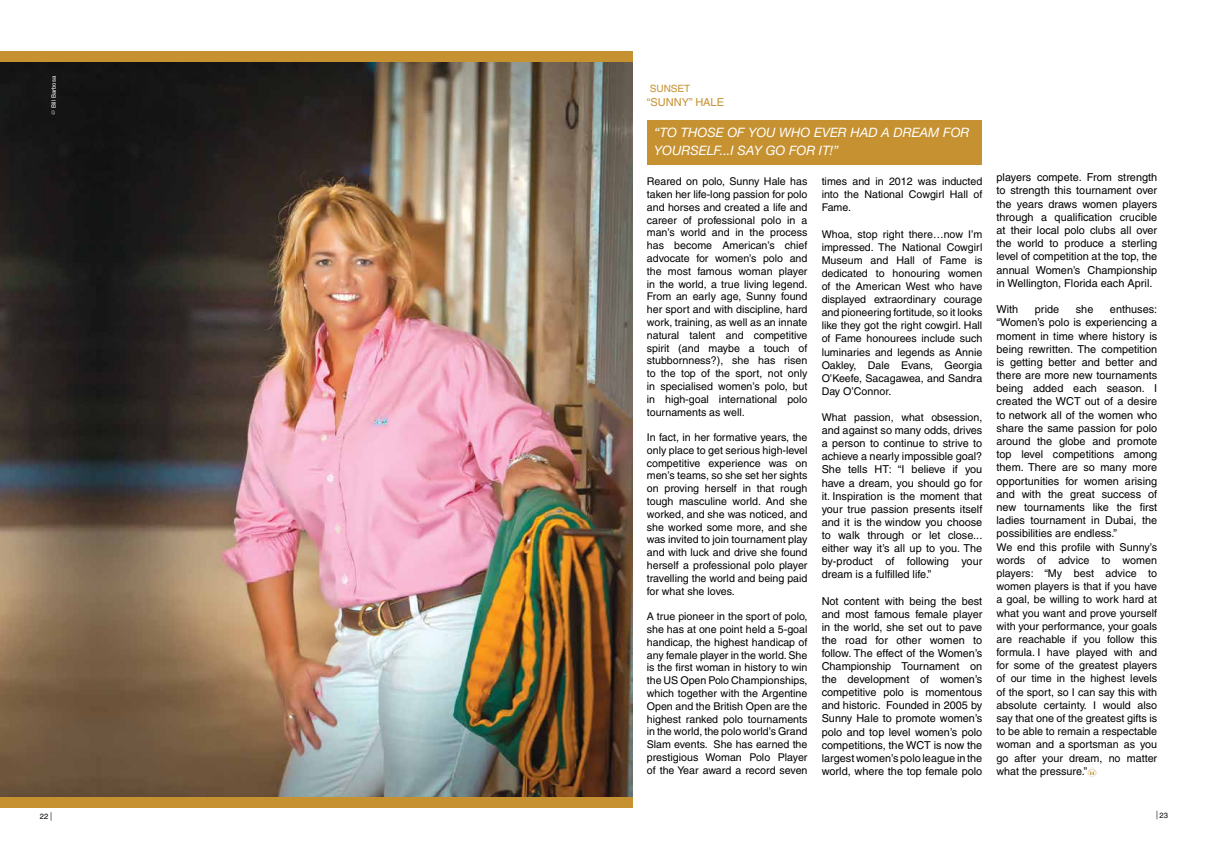
<style>
.page{position:relative;width:1208px;height:859px;background:#fff}
.page>*{position:absolute;margin:0;border:0;box-sizing:border-box;transform-origin:0 0}
.t1{font:italic 13px "Helvetica Neue";color:#fff}
.t2{font:11px "Helvetica";color:#c69130}
.t3{font:10.9px/13.2px "Helvetica";color:#000;text-align:justify}
.t4{font:10.8px/13.2px "Helvetica";color:#000;text-align:justify}
.t5{font:10.7px/12.8px "Helvetica";color:#000;text-align:justify}
.t6{font:10px "Helvetica";color:#c69130}
.t7{font:7.6px "Helvetica";color:#000}
.t8{font:6px "Helvetica";color:#fff}
</style>
<div class="page">
<div style="left:647px;top:120px;width:334px;height:44px;background:#c69130"></div>
<div style="left:0;top:51px;width:632px;height:11px;background:#c69130"></div>
<div style="left:0;top:796px;width:632px;height:12px;background:#c69130"></div>
<img style="left:0;top:62px;width:632px;height:734px">
<svg style="left:1087px;top:767px;width:10px;height:10px"></svg>
<svg style="left:51px;top:110px;width:4px;height:5px"></svg>
<p class="t8" style="left:50px;top:108px;width:34px;rotate:-90deg">Bill Barbosa</p>
<p class="t6" style="left:650px;top:83px;width:42px">SUNSET</p>
<p class="t2" style="left:647px;top:95px;width:79px">“SUNNY” HALE</p>
<p class="t1" style="left:654px;top:125px;width:207px">“TO THOSE OF YOU WHO EVER HAD</p>
<p class="t1" style="left:881px;top:125px;width:41px">A DREAM</p>
<p class="t1" style="left:943px;top:125px;width:28px">FOR</p>
<p class="t1" style="left:654px;top:143px;width:46px">YOURSELF</p>
<p class="t1" style="left:719px;top:143px;width:120px">...I SAY GO FOR IT!”</p>
<p class="t5" style="left:647px;top:175px;width:162px">Reared on polo, Sunny Hale has taken her life-long passion for polo and horses and created a life and career of professional polo in a man’s world and in the process has become American’s chief advocate for women’s polo and the most famous woman player in the world, a true living legend.<br>From an early age, Sunny found her sport and with discipline, hard work, training, as well as an innate natural talent and competitive spirit (and maybe a touch of stubbornness?), she has risen to the top of the sport, not only in specialised women’s polo, but in high-goal international polo tournaments as well.</p>
<p class="t5" style="left:647px;top:431px;width:162px">In fact, in her formative years, the only place to get serious high-level competitive experience was on men’s teams, so she set her sights on proving herself in that rough tough masculine world. And she worked, and she was noticed, and she worked some more, and she was invited to join tournament play and with luck and drive she found herself a professional polo player travelling the world and being paid for what she loves.</p>
<p class="t5" style="left:647px;top:610px;width:162px">A true pioneer in the sport of polo, she has at one point held a 5-goal handicap, the highest handicap of any female player in the world. She is the first woman in history to win the US Open Polo Championships, which together with the Argentine Open and the British Open are the highest ranked polo tournaments in the world, the polo world’s Grand Slam events. She has earned the prestigious Woman Polo Player of the Year award a record seven</p>
<p class="t5" style="left:821px;top:175px;width:162px;line-height:13.1px">times and in 2012 was inducted into the National Cowgirl Hall of Fame.</p>
<p class="t5" style="left:821px;top:227px;width:162px;line-height:13.1px">Whoa, stop right there…now I’m impressed. The National Cowgirl Museum and Hall of Fame is dedicated to honouring women of the American West who have displayed extraordinary courage and pioneering fortitude, so it looks like they got the right cowgirl. Hall of Fame honourees include such luminaries and legends as Annie Oakley, Dale Evans, Georgia O’Keefe, Sacagawea, and Sandra Day O’Connor.</p>
<p class="t5" style="left:821px;top:411px;width:162px">What passion, what obsession,</p>
<p class="t3" style="left:821px;top:424px;width:162px">and against so many odds, drives a person to continue to strive to achieve a nearly impossible goal?<br>She tells HT: “I believe if you have a dream, you should go for it. Inspiration is the moment that your true passion presents itself and it is the window you choose to walk through or let close... either way it’s all up to you. The by-product of following your dream is a fulfilled life.”</p>
<p class="t3" style="left:821px;top:594px;width:162px">Not content with being the best and most famous female player in the world, she set out to pave the road for other women to follow. The effect of the Women’s Championship Tournament on the development of women’s competitive polo is momentous and historic. Founded in 2005 by Sunny Hale to promote women’s polo and top level women’s polo competitions, the WCT is now the largest women’s polo league in the world, where the top female polo</p>
<p class="t3" style="left:996px;top:171px;width:162px">players compete. From strength to strength this tournament over the years draws women players through a qualification crucible at their local polo clubs all over the world to produce a sterling level of competition at the top, the annual Women’s Championship in Wellington, Florida each April.</p>
<p class="t3" style="left:996px;top:303px;width:23px">With</p>
<p class="t3" style="left:1035px;top:303px;width:26px">pride</p>
<p class="t3" style="left:1075px;top:303px;width:19px">she</p>
<p class="t3" style="left:996px;top:303px;width:162px;text-indent:113px">enthuses: “Women’s polo is experiencing a moment in time where history is being rewritten. The competition is getting better and better and there are more new tournaments being added each season. I created the WCT out of a desire to network all of the women who share the same passion for polo around the globe and promote top level competitions among them. There are so many more opportunities for women arising and with the great success of new tournaments like the first ladies tournament in Dubai, the possibilities are endless.”</p>
<p class="t4" style="left:996px;top:540px;width:162px">We end this profile with Sunny’s words of advice to women players: “My best advice to women players is that if you have a goal, be willing to work hard at what you want and prove yourself with your performance, your goals are reachable if you follow this formula. I have played with and for some of the greatest players of our time in the highest levels of the sport, so I can say this with absolute certainty. I would also say that one of the greatest gifts is to be able to remain a respectable woman and a sportsman as you go after your dream, no matter what the pressure.”</p>
<p class="t7" style="left:40px;top:812px;width:10px">22</p>
<p class="t7" style="left:1159px;top:811px;width:10px">23</p>
</div>
